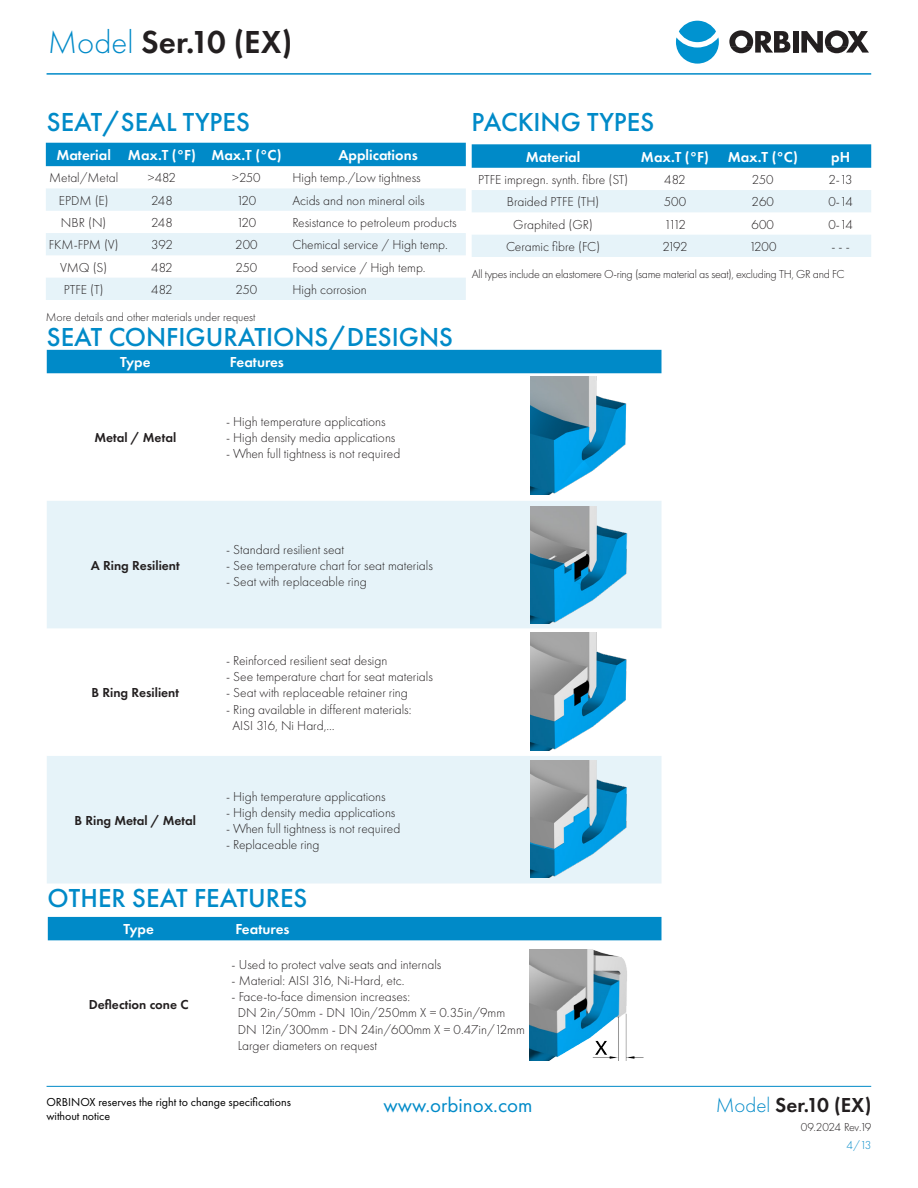
<style>
.page{position:relative;width:918px;height:1188px;background:#fff}
.page>*{position:absolute;margin:0;border:0;box-sizing:border-box;transform-origin:0 0}
.Modelo{font:600 33px "Futura PT";color:#231f20}
.títulos_n1{font:500 27px "Futura PT";color:#008ac8}
.t1{font:21px "Futura PT";color:#008ac8}
.Modelo_folio{font:600 21px "Futura PT";color:#231f20}
.t_encabezado{font:600 15px "Futura PT";color:#fff}
.t_cuerpo{font:300 13.5px/16.2px "Futura PT";color:#231f20}
.t_cuerpo-2{font:600 13.5px "Futura PT";color:#231f20}
.pie{font:300 12px "Futura PT";letter-spacing:-.025em;color:#231f20}
.base{font:12px "Futura PT";color:#000}
.pie-2{font:300 12px "Futura PT";color:#231f20}
.base-2{font:300 12px "Futura PT";letter-spacing:-.04em;color:#231f20}
.base-3{font:300 12px "Futura PT";color:#008ac8}
.s1{font-weight:300;color:#008ac8}
</style>
<div class="page">
<hr style="left:47px;top:1086px;width:824px;height:1px;background:#008ac8">
<hr style="left:47px;top:73px;width:824px;height:2px;background:#008ac8">
<div style="left:679px;top:21px;width:37px;height:21px;background:#0093d0;border-radius:50%"></div>
<svg style="left:676px;top:37px;width:43px;height:27px"></svg>
<svg style="left:729px;top:30px;width:61px;height:23px"></svg>
<div style="left:793px;top:31px;width:5px;height:22px;background:#231f20"></div>
<svg style="left:801px;top:30px;width:68px;height:23px"></svg>
<div style="left:46px;top:143px;width:420px;height:23px;background:#008ac8"></div>
<svg style="left:46px;top:188px;width:420px;height:112px;fill:#e6f3f9"></svg>
<svg style="left:472px;top:144px;width:399px;height:24px;background:#058cc9"></svg>
<svg style="left:472px;top:190px;width:399px;height:67px"></svg>
<div style="left:47px;top:350px;width:615px;height:23px;background:#008ac8"></div>
<svg style="left:47px;top:501px;width:615px;height:383px;fill:#e6f3f9"></svg>
<img style="left:530px;top:377px;width:97px;height:117px">
<img style="left:531px;top:506px;width:117px;height:117px">
<img style="left:530px;top:633px;width:118px;height:117px">
<img style="left:531px;top:760px;width:117px;height:118px">
<div style="left:48px;top:917px;width:614px;height:23px;background:#008ac8"></div>
<img style="left:530px;top:950px;width:114px;height:111px">
<p class="Modelo" style="left:48px;top:21px;width:246px"><span class="s1">Model</span> Ser.10 (EX)</p>
<p class="títulos_n1" style="left:47px;top:106px;width:205px">SEAT/SEAL TYPES</p>
<p class="t_encabezado" style="left:56px;top:146px;width:56px">Material</p>
<p class="t_encabezado" style="left:128px;top:146px;width:70px">Max.T (°F)</p>
<p class="t_encabezado" style="left:211px;top:146px;width:72px">Max.T (°C)</p>
<p class="t_encabezado" style="left:338px;top:146px;width:81px">Applications</p>
<p class="t_cuerpo" style="left:49px;top:170px;width:71px">Metal/Metal</p>
<p class="t_cuerpo" style="left:148px;top:170px;width:30px">&gt;482</p>
<p class="t_cuerpo" style="left:232px;top:170px;width:30px">&gt;250</p>
<p class="t_cuerpo" style="left:292px;top:170px;width:130px">High temp./Low tightness</p>
<p class="t_cuerpo" style="left:59px;top:192px;width:51px">EPDM (E)</p>
<p class="t_cuerpo" style="left:151px;top:192px;width:23px">248</p>
<p class="t_cuerpo" style="left:236px;top:192px;width:21px">120</p>
<p class="t_cuerpo" style="left:292px;top:192px;width:134px">Acids and non mineral oils</p>
<p class="t_cuerpo" style="left:61px;top:215px;width:47px">NBR (N)</p>
<p class="t_cuerpo" style="left:151px;top:215px;width:23px">248</p>
<p class="t_cuerpo" style="left:236px;top:215px;width:21px">120</p>
<p class="t_cuerpo" style="left:292px;top:215px;width:166px">Resistance to petroleum products</p>
<p class="t_cuerpo" style="left:49px;top:237px;width:71px">FKM-FPM (V)</p>
<p class="t_cuerpo" style="left:151px;top:237px;width:23px">392</p>
<p class="t_cuerpo" style="left:235px;top:237px;width:24px">200</p>
<p class="t_cuerpo" style="left:292px;top:237px;width:157px">Chemical service / High temp.</p>
<p class="t_cuerpo" style="left:60px;top:259px;width:49px">VMQ (S)</p>
<p class="t_cuerpo" style="left:151px;top:259px;width:23px">482</p>
<p class="t_cuerpo" style="left:236px;top:259px;width:23px">250</p>
<p class="t_cuerpo" style="left:292px;top:259px;width:135px">Food service / High temp.</p>
<p class="t_cuerpo" style="left:64px;top:281px;width:41px">PTFE (T)</p>
<p class="t_cuerpo" style="left:151px;top:281px;width:23px">482</p>
<p class="t_cuerpo" style="left:236px;top:281px;width:23px">250</p>
<p class="t_cuerpo" style="left:292px;top:281px;width:76px">High corrosion</p>
<p class="pie-2" style="left:46px;top:311px;width:211px">More details and other materials under request</p>
<p class="títulos_n1" style="left:47px;top:320px;width:408px">SEAT CONFIGURATIONS/DESIGNS</p>
<p class="t_encabezado" style="left:120px;top:353px;width:32px">Type</p>
<p class="t_encabezado" style="left:230px;top:353px;width:56px">Features</p>
<p class="títulos_n1" style="left:472px;top:106px;width:184px">PACKING TYPES</p>
<p class="t_encabezado" style="left:526px;top:147px;width:56px">Material</p>
<p class="t_encabezado" style="left:641px;top:147px;width:70px">Max.T (°F)</p>
<p class="t_encabezado" style="left:728px;top:147px;width:72px">Max.T (°C)</p>
<p class="t_encabezado" style="left:831px;top:147px;width:20px">pH</p>
<p class="t_cuerpo" style="left:478px;top:172px;width:152px">PTFE impregn. synth. fibre (ST)</p>
<p class="t_cuerpo" style="left:664px;top:172px;width:23px">482</p>
<p class="t_cuerpo" style="left:752px;top:172px;width:23px">250</p>
<p class="t_cuerpo" style="left:829px;top:172px;width:26px">2-13</p>
<p class="t_cuerpo" style="left:507px;top:194px;width:94px">Braided PTFE (TH)</p>
<p class="t_cuerpo" style="left:664px;top:194px;width:24px">500</p>
<p class="t_cuerpo" style="left:752px;top:194px;width:24px">260</p>
<p class="t_cuerpo" style="left:828px;top:194px;width:26px">0-14</p>
<p class="t_cuerpo" style="left:513px;top:216px;width:81px">Graphited (GR)</p>
<p class="t_cuerpo" style="left:664px;top:216px;width:23px">1112</p>
<p class="t_cuerpo" style="left:752px;top:216px;width:24px">600</p>
<p class="t_cuerpo" style="left:828px;top:216px;width:26px">0-14</p>
<p class="t_cuerpo" style="left:506px;top:238px;width:96px">Ceramic fibre (FC)</p>
<p class="t_cuerpo" style="left:662px;top:238px;width:27px">2192</p>
<p class="t_cuerpo" style="left:749px;top:238px;width:29px">1200</p>
<p class="t_cuerpo" style="left:831px;top:238px;width:20px">- - -</p>
<p class="pie" style="left:472px;top:268px;width:374px">All types include an elastomere O-ring (same material as seat), excluding TH, GR and FC</p>
<p class="t_cuerpo-2" style="left:94px;top:429px;width:83px">Metal / Metal</p>
<p class="t_cuerpo" style="left:226px;top:414px;width:161px">- High temperature applications</p>
<p class="t_cuerpo" style="left:226px;top:430px;width:171px">- High density media applications</p>
<p class="t_cuerpo" style="left:226px;top:446px;width:176px">- When full tightness is not required</p>
<p class="t_cuerpo-2" style="left:91px;top:557px;width:90px">A Ring Resilient</p>
<p class="t_cuerpo-2" style="left:92px;top:684px;width:89px">B Ring Resilient</p>
<p class="t_cuerpo-2" style="left:75px;top:812px;width:123px">B Ring Metal / Metal</p>
<p class="t_cuerpo" style="left:226px;top:541px;width:120px">- Standard resilient seat</p>
<p class="t_cuerpo" style="left:226px;top:557px;width:208px">- See temperature chart for seat materials</p>
<p class="t_cuerpo" style="left:226px;top:573px;width:142px">- Seat with replaceable ring</p>
<p class="t_cuerpo" style="left:226px;top:652px;width:163px">- Reinforced resilient seat design</p>
<p class="t_cuerpo" style="left:226px;top:669px;width:208px">- See temperature chart for seat materials</p>
<p class="t_cuerpo" style="left:226px;top:685px;width:183px">- Seat with replaceable retainer ring</p>
<p class="t_cuerpo" style="left:226px;top:701px;width:187px">- Ring available in different materials:</p>
<p class="t_cuerpo" style="left:232px;top:717px;width:104px">AISI 316, Ni Hard,…</p>
<p class="t_cuerpo" style="left:226px;top:788px;width:161px">- High temperature applications</p>
<p class="t_cuerpo" style="left:226px;top:804px;width:171px">- High density media applications</p>
<p class="t_cuerpo" style="left:226px;top:820px;width:176px">- When full tightness is not required</p>
<p class="t_cuerpo" style="left:226px;top:837px;width:95px">- Replaceable ring</p>
<p class="títulos_n1" style="left:48px;top:881px;width:261px">OTHER SEAT FEATURES</p>
<p class="t_encabezado" style="left:123px;top:920px;width:32px">Type</p>
<p class="t_encabezado" style="left:236px;top:920px;width:56px">Features</p>
<p class="t_cuerpo-2" style="left:89px;top:996px;width:101px">Deflection cone C</p>
<p class="t_cuerpo" style="left:232px;top:956px;width:211px">- Used to protect valve seats and internals</p>
<p class="t_cuerpo" style="left:232px;top:973px;width:174px">- Material: AISI 316, Ni-Hard, etc.</p>
<p class="t_cuerpo" style="left:238px;top:989px;width:289px;text-indent:-6px">- Face-to-face dimension increases:<br>DN 2in/50mm - DN 10in/250mm X = 0.35in/9mm DN 12in/300mm - DN 24in/600mm X = 0.47in/12mm Larger diameters on request</p>
<p class="base" style="left:46px;top:1094px;width:246px">ORBINOX reserves the right to change specifications</p>
<h3 class="t1" style="left:383px;top:1093px;width:151px">www.orbinox.com</h3>
<p class="base" style="left:46px;top:1109px;width:65px">without notice</p>
<p class="Modelo_folio" style="left:716px;top:1092px;width:157px"><span class="s1">Model</span> Ser.10 (EX)</p>
<p class="base-2" style="left:801px;top:1120px;width:72px">09.2024 Rev.19</p>
<p class="base-3" style="left:847px;top:1138px;width:26px">4/13</p>
</div>
